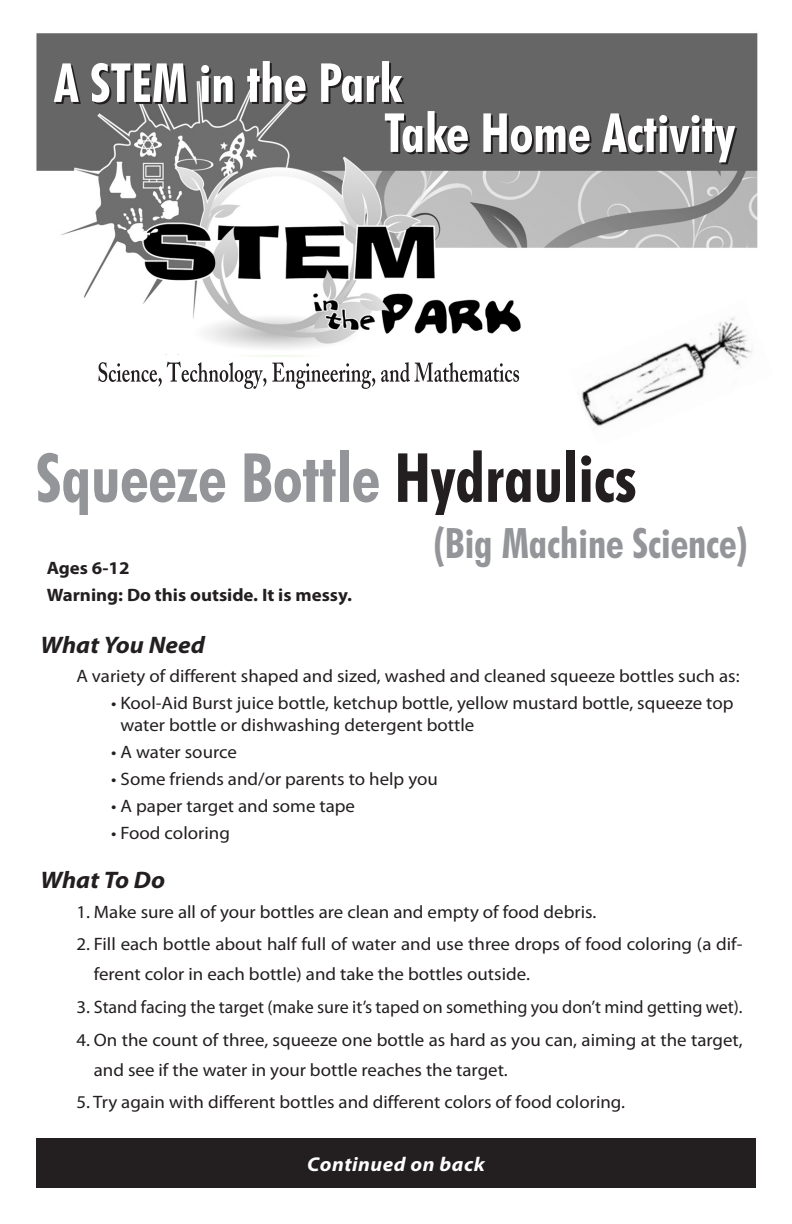
<style>
.page{position:relative;width:792px;height:1224px;background:#fff}
.page>*{position:absolute;margin:0;border:0;box-sizing:border-box;transform-origin:0 0}
.t1{font:700 condensed 68px "Futura BT";color:#939598}
.t2{font:700 condensed 54px/50px "Futura BT";color:#fff}
.t3{font:700 condensed 42px "Futura BT";color:#939598}
.t4{font:italic 700 24px "Myriad Pro";color:#231f20;scale:1.05 1}
.t5{font:italic 700 20px "Myriad Pro";letter-spacing:.025em;color:#fff;scale:1.05 1}
.t6{font:18px/30px "Myriad Pro";color:#231f20;scale:1.05 1}
.t7{font:700 18px/27px "Myriad Pro";color:#231f20;scale:1.05 1}
.s1{color:#231f20}
</style>
<div class="page">
<img style="left:36px;top:33px;width:722px;height:316px">
<div style="left:36px;top:1139px;width:720px;height:49px;background:#231f20"></div>
<svg style="left:98px;top:356px;width:277px;height:32px"></svg>
<svg style="left:381px;top:362px;width:138px;height:20px"></svg>
<svg style="left:553px;top:300px;width:16px;height:49px"></svg>
<img style="left:569px;top:300px;width:189px;height:126px">
<h2 class="t2" style="left:384px;top:62px;width:352px;text-indent:-330px">A STEM in the Park<br>Take Home Activity</h2>
<h1 class="t1" style="left:36px;top:450px;width:602px">Squeeze Bottle <span class="s1">Hydraulics</span></h1>
<h3 class="t3" style="left:434px;top:526px;width:316px">(Big Machine Science)</h3>
<p class="t7" style="left:47px;top:556px;width:292px">Ages 6-12<br>Warning: Do this outside. It is messy.</p>
<h3 class="t4" style="left:40px;top:636px;width:158px">What You Need</h3>
<p class="t6" style="left:76px;top:663px;width:633px">A variety of different shaped and sized, washed and cleaned squeeze bottles such as:</p>
<p class="t6" style="left:120px;top:694px;width:585px;line-height:21.6px;text-indent:-9px">• Kool-Aid Burst juice bottle, ketchup bottle, yellow mustard bottle, squeeze top water bottle or dishwashing detergent bottle</p>
<p class="t6" style="left:111px;top:738px;width:121px">• A water source</p>
<p class="t6" style="left:111px;top:765px;width:313px">• Some friends and/or parents to help you</p>
<p class="t6" style="left:111px;top:792px;width:234px">• A paper target and some tape</p>
<p class="t6" style="left:111px;top:820px;width:115px">• Food coloring</p>
<h3 class="t4" style="left:40px;top:871px;width:121px">What To Do</h3>
<p class="t6" style="left:76px;top:898px;width:497px">1. Make sure all of your bottles are clean and empty of food debris.</p>
<p class="t6" style="left:94px;top:931px;width:619px;text-indent:-17px">2. Fill each bottle about half full of water and use three drops of food coloring (a dif&shy;ferent color in each bottle) and take the bottles outside.</p>
<p class="t6" style="left:76px;top:993px;width:636px">3. Stand facing the target (make sure it’s taped on something you don’t mind getting wet).</p>
<p class="t6" style="left:94px;top:1026px;width:619px;text-indent:-18px">4. On the count of three, squeeze one bottle as hard as you can, aiming at the target, and see if the water in your bottle reaches the target.</p>
<p class="t6" style="left:76px;top:1089px;width:524px">5. Try again with different bottles and different colors of food coloring.</p>
<p class="t5" style="left:307px;top:1157px;width:171px">Continued on back</p>
</div>
